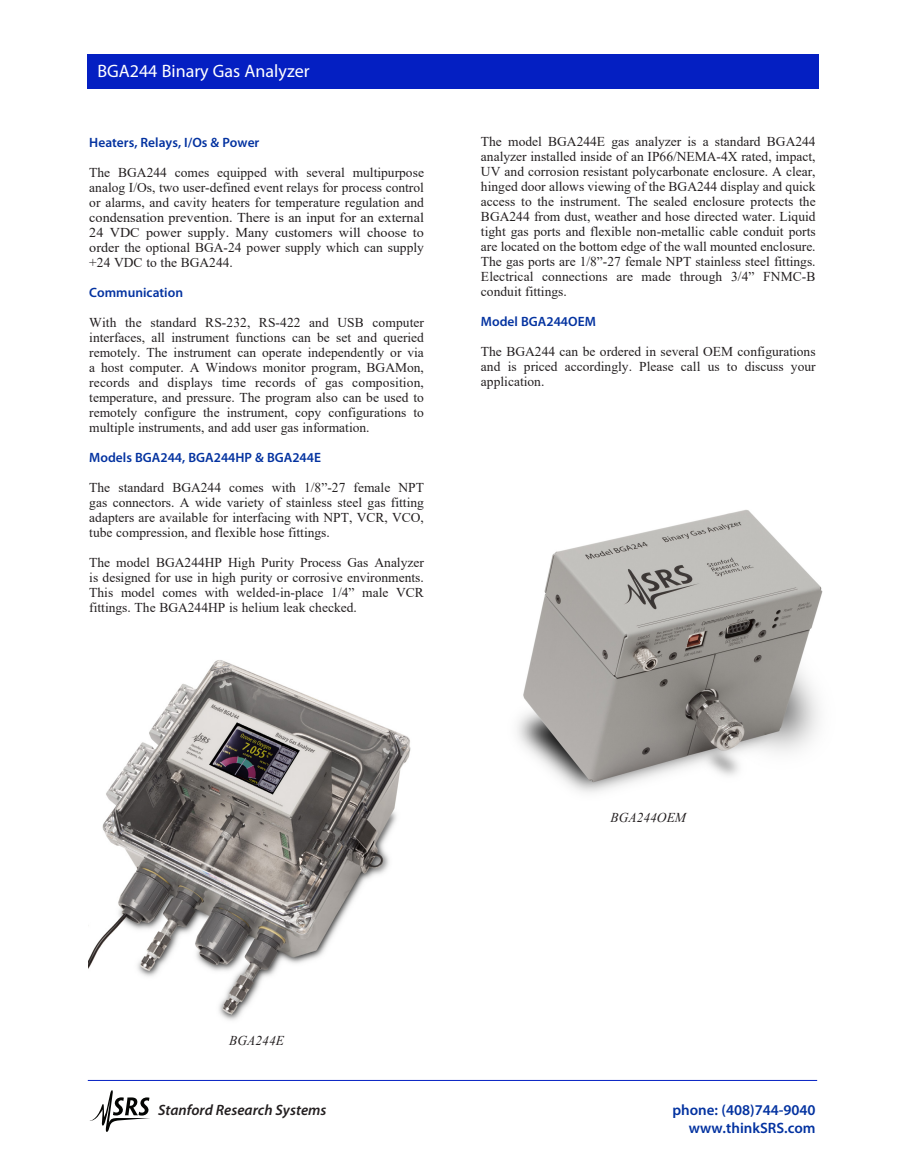
<style>
.page{position:relative;width:905px;height:1175px;background:#fff}
.page>*{position:absolute;margin:0;border:0;box-sizing:border-box;transform-origin:0 0}
.t1{font:18px "Myriad Pro";color:#fff}
.t2{font:600 15px/18px "Myriad Pro";color:#0332a0;text-align:right}
.t3{font:italic 600 15px "Myriad Pro";color:#231f20}
.t4{font:13.5px/15px "Times New Roman";color:#231f20;text-align:justify}
.t5{font:600 13.5px "Myriad Pro";color:#0332a0}
.t6{font:italic 13.5px "Times New Roman";color:#231f20}
</style>
<div class="page">
<hr style="left:88px;top:1080px;width:729px;height:1px;background:#031fc2">
<svg style="left:89px;top:1090px;width:61px;height:41px"></svg>
<div style="left:88px;top:54px;width:730px;height:35px;background:#041fc2"></div>
<img style="left:88px;top:660px;width:323px;height:360px">
<img style="left:517px;top:510px;width:306px;height:283px">
<p class="t1" style="left:97px;top:60px;width:214px">BGA244 Binary Gas Analyzer</p>
<p class="t5" style="left:89px;top:134px;width:172px">Heaters, Relays, I/Os &amp; Power</p>
<p class="t4" style="left:89px;top:164px;width:336px">The BGA244 comes equipped with several multipurpose analog I/Os, two user-defined event relays for process control or alarms, and cavity heaters for temperature regulation and condensation prevention. There is an input for an external 24 VDC power supply. Many customers will choose to order the optional BGA-24 power supply which can supply +24 VDC to the BGA244.</p>
<p class="t5" style="left:89px;top:284px;width:95px">Communication</p>
<p class="t4" style="left:89px;top:314px;width:336px">With the standard RS-232, RS-422 and USB computer interfaces, all instrument functions can be set and queried remotely. The instrument can operate independently or via a host computer. A Windows monitor program, BGAMon, records and displays time records of gas composition, temperature, and pressure. The program also can be used to remotely configure the instrument, copy configurations to multiple instruments, and add user gas information.</p>
<p class="t5" style="left:89px;top:449px;width:233px">Models BGA244, BGA244HP &amp; BGA244E</p>
<p class="t4" style="left:89px;top:479px;width:336px">The standard BGA244 comes with 1/8”-27 female NPT gas connectors. A wide variety of stainless steel gas fitting adapters are available for interfacing with NPT, VCR, VCO, tube compression, and flexible hose fittings.</p>
<p class="t4" style="left:89px;top:554px;width:336px">The model BGA244HP High Purity Process Gas Analyzer is designed for use in high purity or corrosive environments.<br>This model comes with welded-in-place 1/4” male VCR fittings. The BGA244HP is helium leak checked.</p>
<p class="t4" style="left:481px;top:133px;width:336px">The model BGA244E gas analyzer is a standard BGA244 analyzer installed inside of an IP66/NEMA-4X rated, impact, UV and corrosion resistant polycarbonate enclosure. A clear, hinged door allows viewing of the BGA244 display and quick access to the instrument. The sealed enclosure protects the BGA244 from dust, weather and hose directed water. Liquid tight gas ports and flexible non-metallic cable conduit ports are located on the bottom edge of the wall mounted enclosure.<br>The gas ports are 1/8”-27 female NPT stainless steel fittings.<br>Electrical connections are made through 3/4” FNMC-B conduit fittings.</p>
<p class="t5" style="left:481px;top:313px;width:116px">Model BGA244OEM</p>
<p class="t4" style="left:481px;top:343px;width:336px">The BGA244 can be ordered in several OEM configurations and is priced accordingly. Please call us to discuss your application.</p>
<p class="t6" style="left:610px;top:808px;width:77px">BGA244OEM</p>
<p class="t6" style="left:229px;top:1031px;width:56px">BGA244E</p>
<p class="t3" style="left:158px;top:1100px;width:170px">Stanford Research Systems</p>
<p class="t2" style="left:672px;top:1100px;width:145px">phone: (408)744-9040 www.thinkSRS.com</p>
</div>
